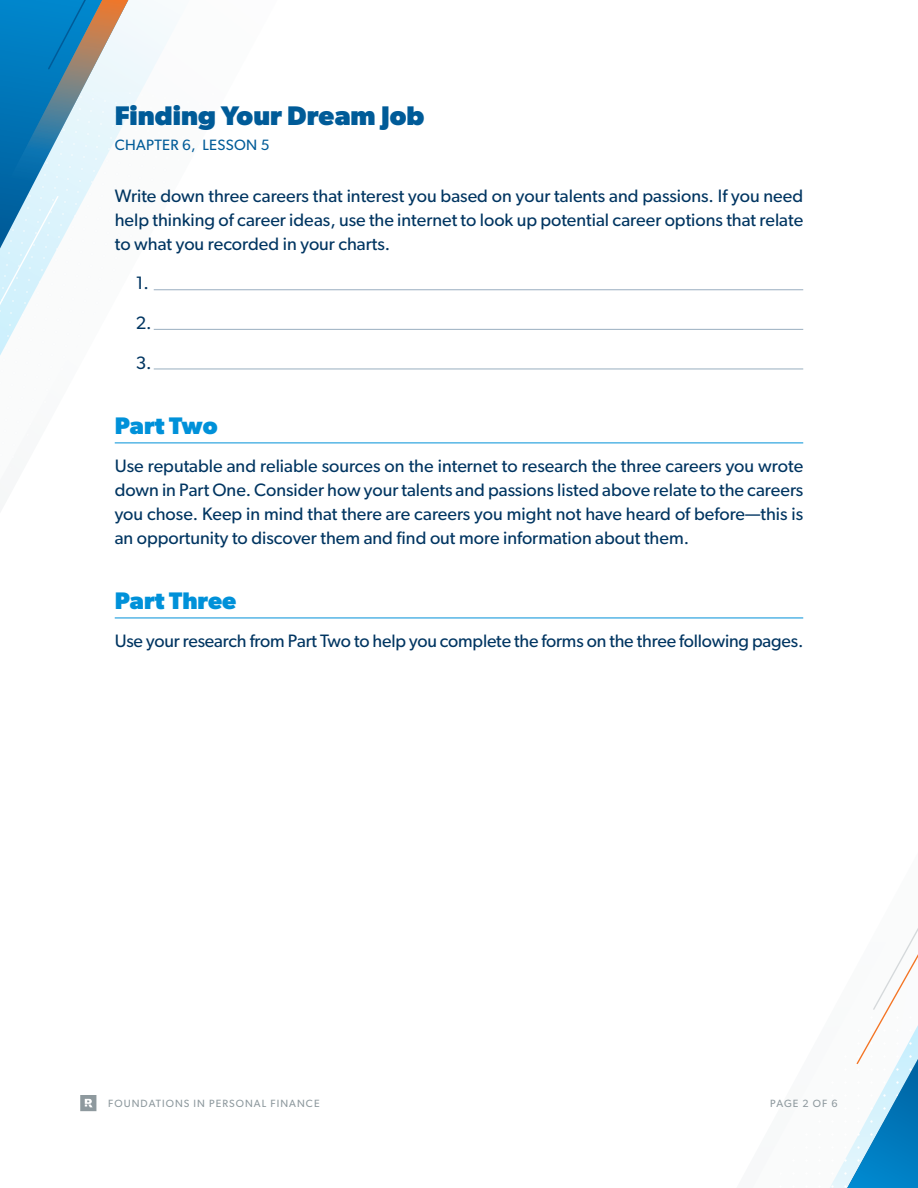
<style>
.page{position:relative;width:918px;height:1188px;background:#fff}
.page>*{position:absolute;margin:0;border:0;box-sizing:border-box;transform-origin:0 0}
.t1{font:700 27px "Gibson";color:#005b98}
.t2{font:700 24px "Gibson";color:#0091d9}
.t3{font:18px/24px "Gibson";color:#003561;text-align:justify}
.t4{font:15px "Gibson";letter-spacing:.02em;color:#005b98}
.t5{font:10.5px "Gibson";letter-spacing:.1em;color:#8e999e}
</style>
<div class="page">
<svg style="left:152px;top:19px;width:21px;height:51px"></svg>
<svg style="left:0;top:0;width:152px;height:444px"></svg>
<svg style="left:830px;top:928px;width:88px;height:260px"></svg>
<hr style="left:154px;top:289px;width:649px;height:1px;background:#99aec0">
<hr style="left:154px;top:329px;width:649px;height:1px;background:#99aec0">
<hr style="left:154px;top:369px;width:649px;height:1px;background:#99aec0">
<hr style="left:115px;top:443px;width:688px;height:1px;background:#0091d9">
<hr style="left:115px;top:618px;width:688px;height:1px;background:#0091d9">
<svg style="left:80px;top:1095px;width:16px;height:16px"></svg>
<h1 class="t1" style="left:115px;top:100px;width:311px">Finding Your Dream Job</h1>
<p class="t4" style="left:115px;top:136px;width:156px">CHAPTER 6, LESSON 5</p>
<p class="t3" style="left:115px;top:183px;width:690px">Write down three careers that interest you based on your talents and passions. If you need help thinking of career ideas, use the internet to look up potential career options that relate to what you recorded in your charts.</p>
<p class="t3" style="left:136px;top:263px;width:17px;line-height:39.6px">1.<br>2.</p>
<p class="t3" style="left:136px;top:350px;width:17px">3.</p>
<h2 class="t2" style="left:115px;top:412px;width:104px">Part Two</h2>
<p class="t3" style="left:115px;top:453px;width:690px">Use reputable and reliable sources on the internet to research the three careers you wrote down in Part One. Consider how your talents and passions listed above relate to the careers you chose. Keep in mind that there are careers you might not have heard of before—this is an opportunity to discover them and find out more information about them.</p>
<h2 class="t2" style="left:115px;top:587px;width:123px">Part Three</h2>
<p class="t3" style="left:115px;top:628px;width:690px">Use your research from Part Two to help you complete the forms on the three following pages.</p>
<p class="t5" style="left:108px;top:1097px;width:213px">FOUNDATIONS IN PERSONAL FINANCE</p>
<p class="t5" style="left:770px;top:1097px;width:69px">PAGE 2 OF 6</p>
</div>
